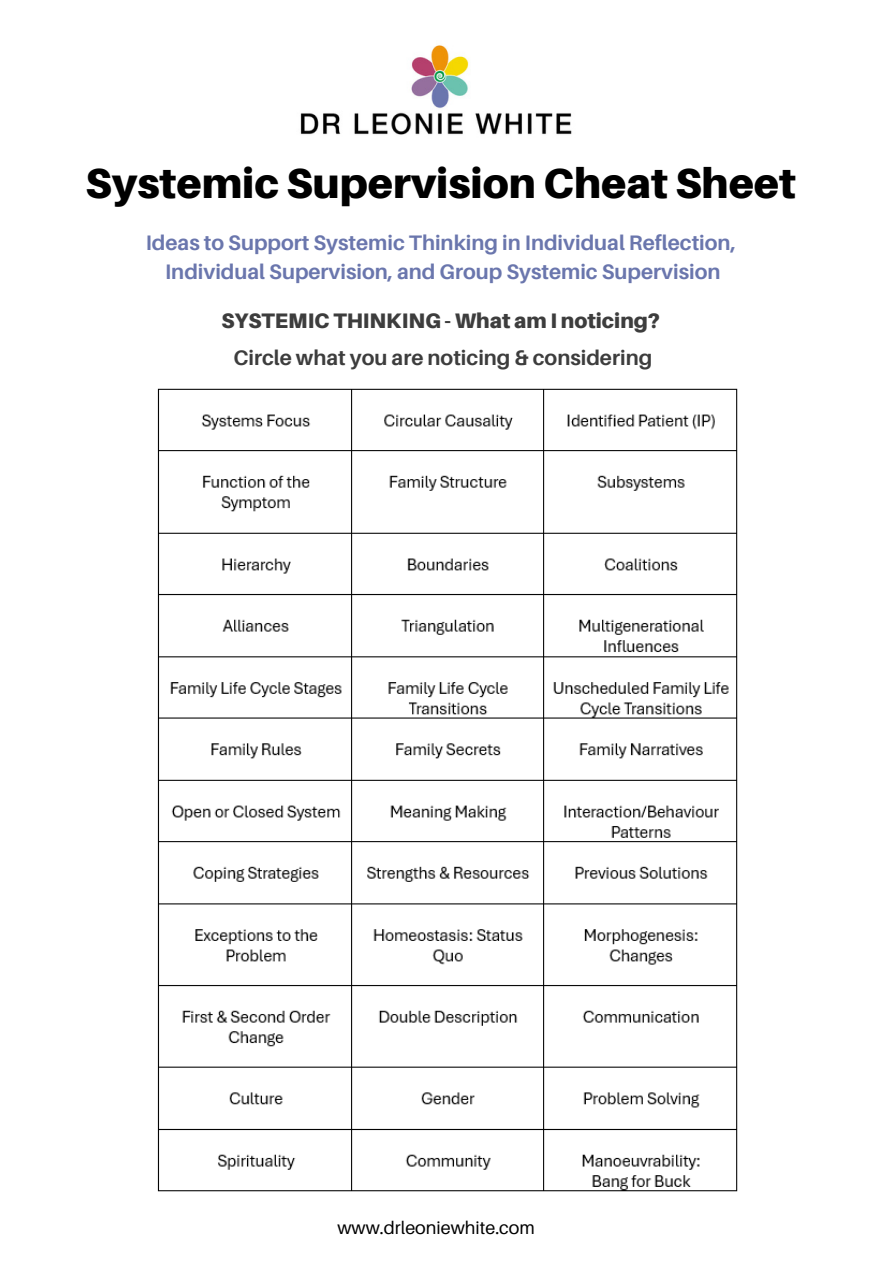
<style>
.page{position:relative;width:894px;height:1264px;background:#fff}
.page>*{position:absolute;margin:0;border:0;box-sizing:border-box;transform-origin:0 0}
.t1{font:900 42px "Aileron";color:#000}
.t2{font:700 21px/29.2px "Aileron";color:#6a76ad;text-align:center}
.t3{font:700 21px "Aileron";color:#3d3d3d}
.t4{font:900 21px "Aileron";color:#3d3d3d}
.t5{font:18px "Aileron";color:#000}
</style>
<div class="page">
<img style="left:300px;top:45px;width:272px;height:90px">
<img style="left:157px;top:388px;width:581px;height:804px">
<p class="t1" style="left:86px;top:157px;width:711px">Systemic Supervision Cheat Sheet</p>
<h2 class="t2" style="left:146px;top:227px;width:591px">Ideas to Support Systemic Thinking in Individual Reflection,<br>Individual Supervision, and Group Systemic Supervision</h2>
<h2 class="t4" style="left:221px;top:307px;width:440px">SYSTEMIC THINKING - What am I noticing?</h2>
<h2 class="t3" style="left:233px;top:345px;width:420px">Circle what you are noticing &amp; considering</h2>
<p class="t5" style="left:337px;top:1216px;width:199px">www.drleoniewhite.com</p>
</div>
